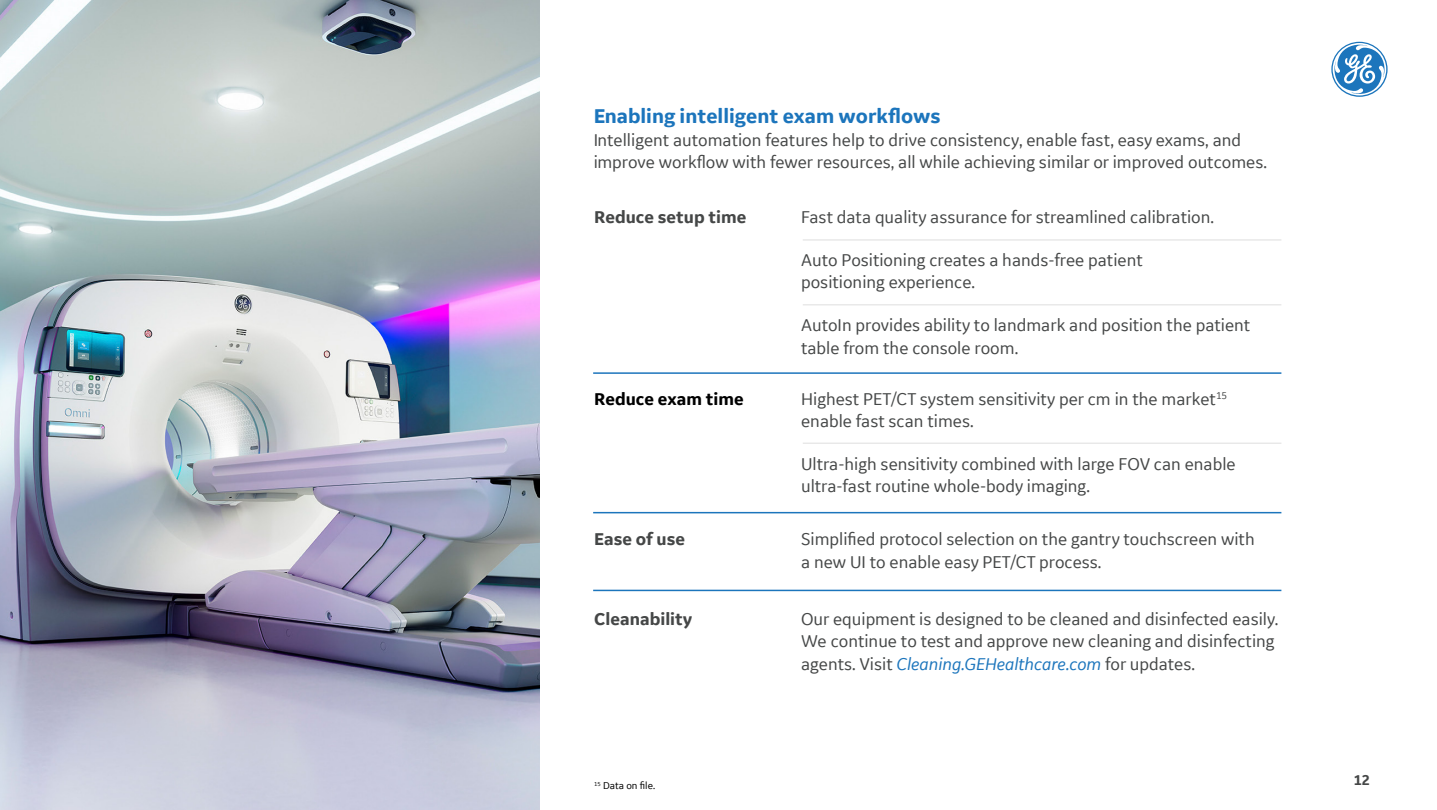
<style>
.page{position:relative;width:1437px;height:810px;background:#fff}
.page>*{position:absolute;margin:0;border:0;box-sizing:border-box;transform-origin:0 0}
.t1{font:700 21px "GE Inspira Sans";color:#1c75bc}
.t2{font:18px/22.5px "GE Inspira Sans";color:#454747}
.t3{font:700 18px "GE Inspira Sans";color:#454747}
.t4{font:700 18px "GE Inspira Sans";color:#000}
.t5{font:700 15px "GE Inspira Sans";color:#454747}
.t6{font:10.5px "GE Inspira Sans";color:#000}
.t7{font:6.15px "GE Inspira Sans";color:#000}
.s1{font-style:italic;color:#1c75bc}
</style>
<div class="page">
<img style="left:0;top:0;width:539px;height:810px">
<svg style="left:1331px;top:42px;width:56px;height:55px"></svg>
<hr style="left:593px;top:512px;width:688px;height:1px;background:#1c75bc">
<hr style="left:593px;top:590px;width:688px;height:1px;background:#1c75bc">
<hr style="left:593px;top:372px;width:688px;height:2px;background:#1c75bc">
<hr style="left:802px;top:240px;width:479px;height:1px;background:#dedede">
<hr style="left:802px;top:304px;width:479px;height:1px;background:#dedede">
<hr style="left:802px;top:443px;width:479px;height:1px;background:#dedede">
<p class="t1" style="left:593px;top:103px;width:349px">Enabling intelligent exam workflows</p>
<p class="t2" style="left:593px;top:128px;width:675px">Intelligent automation features help to drive consistency, enable fast, easy exams, and improve workflow with fewer resources, all while achieving similar or improved outcomes.</p>
<p class="t3" style="left:594px;top:206px;width:154px">Reduce setup time</p>
<p class="t2" style="left:801px;top:205px;width:414px">Fast data quality assurance for streamlined calibration.</p>
<p class="t2" style="left:801px;top:248px;width:343px">Auto Positioning creates a hands-free patient positioning experience.</p>
<p class="t2" style="left:801px;top:313px;width:450px">AutoIn provides ability to landmark and position the patient table from the console room.</p>
<p class="t4" style="left:594px;top:387px;width:151px">Reduce exam time</p>
<p class="t2" style="left:801px;top:387px;width:427px">Highest PET/CT system sensitivity per cm in the market<sup>15 </sup>enable fast scan times.</p>
<p class="t2" style="left:801px;top:452px;width:436px">Ultra-high sensitivity combined with large FOV can enable ultra-fast routine whole-body imaging.</p>
<p class="t3" style="left:594px;top:528px;width:92px">Ease of use</p>
<p class="t2" style="left:801px;top:528px;width:455px">Simplified protocol selection on the gantry touchscreen with a new UI to enable easy PET/CT process.</p>
<p class="t3" style="left:594px;top:607px;width:100px">Cleanability</p>
<p class="t2" style="left:801px;top:607px;width:479px">Our equipment is designed to be cleaned and disinfected easily.<br>We continue to test and approve new cleaning and disinfecting agents. Visit <span class="s1">Cleaning.GEHealthcare.com</span> for updates.</p>
<p class="t7" style="left:594px;top:780px;width:8px">15</p>
<p class="t5" style="left:1353px;top:771px;width:17px">12</p>
<p class="t6" style="left:603px;top:779px;width:54px">Data on file.</p>
</div>
